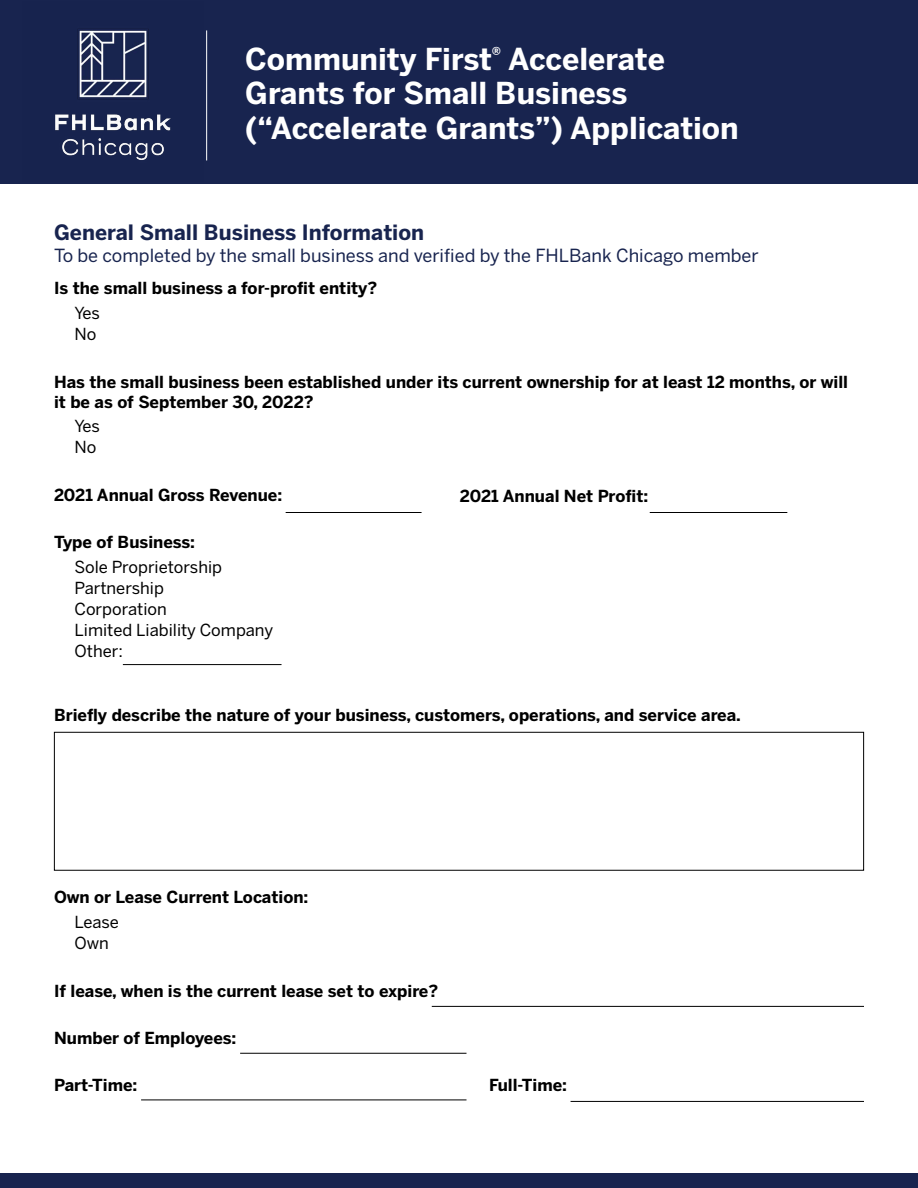
<style>
.page{position:relative;width:918px;height:1188px;background:#fff}
.page>*{position:absolute;margin:0;border:0;box-sizing:border-box;transform-origin:0 0}
.t1{font:700 30px/34.5px "Benton Sans";color:#fff}
.t2{font:700 21px "Benton Sans";color:#18244f}
.t3{font:18px "Benton Sans";color:#18244f}
.t4{font:700 16.5px/19.8px "Benton Sans";color:#000}
.t5{font:16.5px/21px "Benton Sans";color:#000}
</style>
<div class="page">
<div style="left:0;top:0;width:918px;height:184px;background:#18244f"></div>
<div style="left:0;top:1173px;width:918px;height:15px;background:#18244f"></div>
<img style="left:55px;top:29px;width:116px;height:131px">
<hr style="left:206px;top:30px;width:1px;height:130px;background:#fff">
<hr style="left:286px;top:512px;width:136px;height:1px;background:#000">
<hr style="left:123px;top:664px;width:159px;height:1px;background:#000">
<hr style="left:650px;top:512px;width:137px;height:1px;background:#000">
<div style="left:54px;top:732px;width:810px;height:139px;border:1px solid #000"></div>
<hr style="left:141px;top:1100px;width:326px;height:1px;background:#000">
<hr style="left:432px;top:1006px;width:432px;height:1px;background:#000">
<hr style="left:240px;top:1053px;width:226px;height:1px;background:#000">
<hr style="left:571px;top:1101px;width:293px;height:1px;background:#000">
<h1 class="t1" style="left:245px;top:42px;width:495px">Community First<sup>®</sup> Accelerate<br>Grants for Small Business (“Accelerate Grants”) Application</h1>
<p class="t2" style="left:54px;top:219px;width:372px">General Small Business Information</p>
<p class="t3" style="left:54px;top:245px;width:706px">To be completed by the small business and verified by the FHLBank Chicago member</p>
<p class="t4" style="left:54px;top:279px;width:325px">Is the small business a for-profit entity?</p>
<p class="t5" style="left:75px;top:303px;width:27px">Yes<br>No</p>
<p class="t4" style="left:54px;top:372px;width:796px">Has the small business been established under its current ownership for at least 12 months, or will it be as of September 30, 2022?</p>
<p class="t5" style="left:75px;top:416px;width:27px">Yes<br>No</p>
<p class="t4" style="left:54px;top:486px;width:230px">2021 Annual Gross Revenue:</p>
<p class="t4" style="left:54px;top:532px;width:143px">Type of Business:</p>
<p class="t5" style="left:75px;top:556px;width:200px">Sole Proprietorship<br>Partnership<br>Corporation<br>Limited Liability Company<br>Other:</p>
<p class="t4" style="left:460px;top:486px;width:190px">2021 Annual Net Profit:</p>
<p class="t4" style="left:54px;top:705px;width:688px">Briefly describe the nature of your business, customers, operations, and service area.</p>
<p class="t4" style="left:54px;top:888px;width:256px">Own or Lease Current Location:</p>
<p class="t5" style="left:75px;top:912px;width:46px">Lease<br>Own</p>
<p class="t4" style="left:54px;top:981px;width:386px">If lease, when is the current lease set to expire?</p>
<p class="t4" style="left:54px;top:1028px;width:184px">Number of Employees:</p>
<p class="t4" style="left:54px;top:1075px;width:85px">Part-Time:</p>
<p class="t4" style="left:489px;top:1075px;width:80px">Full-Time:</p>
</div>
